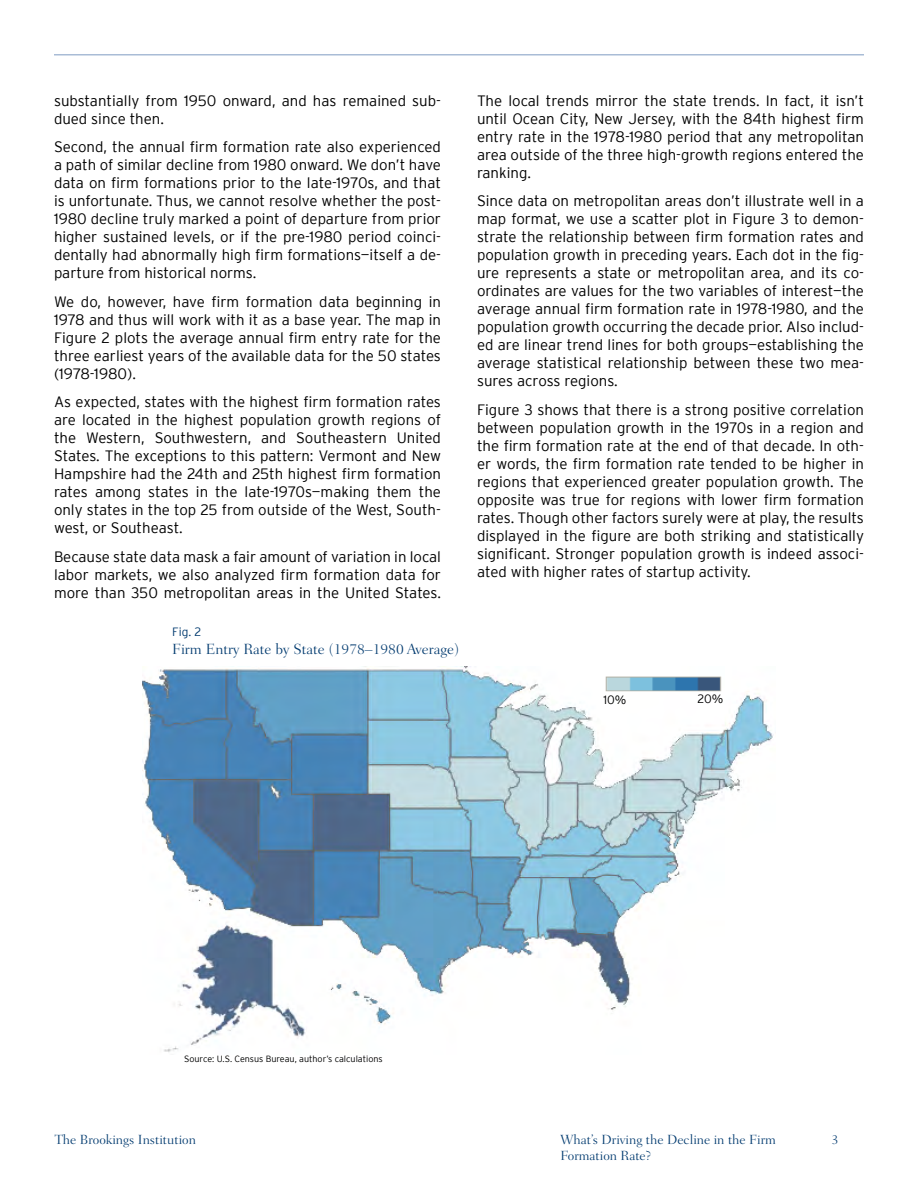
<style>
.page{position:relative;width:918px;height:1188px;background:#fff}
.page>*{position:absolute;margin:0;border:0;box-sizing:border-box;transform-origin:0 0}
.t1{font:300 15px/18px "Interstate";color:#000;text-align:justify}
.t2{font:300 15px "Fairfield LT Std";color:#003a6f}
.t3{font:300 13.5px/16.2px "Fairfield LT Std";color:#003a6f}
.t4{font:300 12px "Interstate";color:#000}
.t5{font:300 12px "Interstate";color:#003a6f}
.t6{font:300 9px "Interstate";color:#000}
</style>
<div class="page">
<hr style="left:54px;top:54px;width:810px;height:2px;background:#a9bcd6">
<img style="left:142px;top:667px;width:631px;height:385px">
<img style="left:605px;top:676px;width:116px;height:15px">
<p class="t1" style="left:54px;top:91px;width:388px">substantially from 1950 onward, and has remained sub&shy;dued since then.</p>
<p class="t1" style="left:54px;top:138px;width:389px">Second, the annual firm formation rate also experienced a path of similar decline from 1980 onward. We don’t have data on firm formations prior to the late-1970s, and that is unfortunate. Thus, we cannot resolve whether the post-1980 decline truly marked a point of departure from prior higher sustained levels, or if the pre-1980 period coinci&shy;dentally had abnormally high firm formations—itself a de&shy;parture from historical norms.</p>
<p class="t1" style="left:54px;top:292px;width:389px">We do, however, have firm formation data beginning in 1978 and thus will work with it as a base year. The map in Figure 2 plots the average annual firm entry rate for the three earliest years of the available data for the 50 states (1978-1980).</p>
<p class="t1" style="left:54px;top:393px;width:389px">As expected, states with the highest firm formation rates are located in the highest population growth regions of the Western, Southwestern, and Southeastern United States. The exceptions to this pattern: Vermont and New Hampshire had the 24th and 25th highest firm formation rates among states in the late-1970s—making them the only states in the top 25 from outside of the West, South&shy;west, or Southeast.</p>
<p class="t1" style="left:54px;top:547px;width:389px">Because state data mask a fair amount of variation in local labor markets, we also analyzed firm formation data for more than 350 metropolitan areas in the United States.</p>
<p class="t5" style="left:172px;top:625px;width:31px">Fig. 2</p>
<p class="t2" style="left:172px;top:640px;width:288px">Firm Entry Rate by State (1978–1980 Average)</p>
<p class="t1" style="left:477px;top:91px;width:388px">The local trends mirror the state trends. In fact, it isn’t until Ocean City, New Jersey, with the 84th highest firm entry rate in the 1978-1980 period that any metropolitan area outside of the three high-growth regions entered the ranking.</p>
<p class="t1" style="left:477px;top:192px;width:389px">Since data on metropolitan areas don’t illustrate well in a map format, we use a scatter plot in Figure 3 to demon&shy;strate the relationship between firm formation rates and population growth in preceding years. Each dot in the fig&shy;ure represents a state or metropolitan area, and its co&shy;ordinates are values for the two variables of interest—the average annual firm formation rate in 1978-1980, and the population growth occurring the decade prior. Also includ&shy;ed are linear trend lines for both groups—establishing the average statistical relationship between these two mea&shy;sures across regions.</p>
<p class="t1" style="left:477px;top:400px;width:389px">Figure 3 shows that there is a strong positive correlation between population growth in the 1970s in a region and the firm formation rate at the end of that decade. In oth&shy;er words, the firm formation rate tended to be higher in regions that experienced greater population growth. The opposite was true for regions with lower firm formation rates. Though other factors surely were at play, the results displayed in the figure are both striking and statistically significant. Stronger population growth is indeed associ&shy;ated with higher rates of startup activity.</p>
<p class="t4" style="left:604px;top:693px;width:25px">10%</p>
<p class="t4" style="left:697px;top:692px;width:27px">20%</p>
<p class="t6" style="left:184px;top:1054px;width:200px">Source: U.S. Census Bureau, author’s calculations</p>
<p class="t3" style="left:55px;top:1131px;width:143px">The Brookings Institution</p>
<p class="t3" style="left:561px;top:1131px;width:217px">What’s Driving the Decline in the Firm<br>Formation Rate?</p>
<p class="t3" style="left:832px;top:1131px;width:9px">3</p>
</div>
